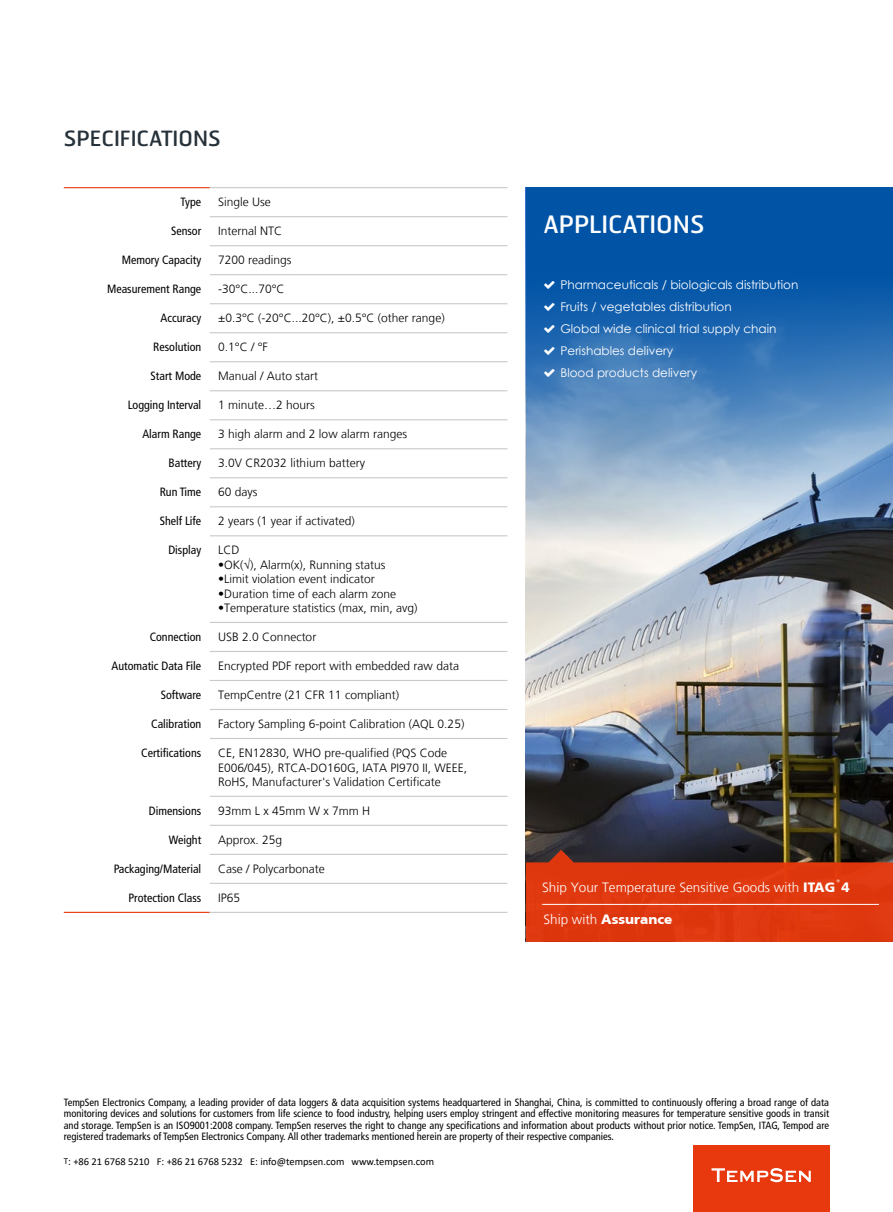
<style>
.page{position:relative;width:893px;height:1212px;background:#fff}
.page>*{position:absolute;margin:0;border:0;box-sizing:border-box;transform-origin:0 0}
.t1{font:24px "Hermes";color:#fff}
.t2{font:21px "Hermes";color:#263139}
.t3{font:300 13.5px "Frutiger LT";color:#fff}
.t4{font:900 13.5px "Frutiger CE";color:#fff}
.t5{font:300 12px/14.4px "Frutiger LT";color:#000}
.t6{font:condensed 12px "Frutiger LT";color:#000}
.t7{font:12px/22px "Century Gothic";color:#fff}
.t8{font:condensed 10.5px/11.2px "Frutiger LT";color:#000;text-align:justify}
.t9{font:10.5px "Calibri";color:#000}
.t10{font:7.8px "Frutiger CE";color:#fff}
.s1{font-family:"Frutiger CE";font-weight:900}
.s2{font-family:"Frutiger LT";font-weight:300}
.s3{font-size:9px}
</style>
<div class="page">
<div style="left:693px;top:1145px;width:136px;height:67px;background:#e8380d"></div>
<hr style="left:64px;top:912px;width:146px;height:1px;background:#e8380d">
<hr style="left:210px;top:216px;width:297px;height:1px;background:#c9caca">
<hr style="left:210px;top:245px;width:297px;height:1px;background:#c9caca">
<hr style="left:210px;top:274px;width:297px;height:1px;background:#c9caca">
<hr style="left:210px;top:303px;width:297px;height:1px;background:#c9caca">
<hr style="left:210px;top:332px;width:297px;height:1px;background:#c9caca">
<hr style="left:210px;top:361px;width:297px;height:1px;background:#c9caca">
<hr style="left:210px;top:506px;width:297px;height:1px;background:#c9caca">
<hr style="left:210px;top:622px;width:297px;height:1px;background:#c9caca">
<hr style="left:210px;top:651px;width:297px;height:1px;background:#c9caca">
<hr style="left:210px;top:680px;width:297px;height:1px;background:#c9caca">
<hr style="left:210px;top:709px;width:297px;height:1px;background:#c9caca">
<hr style="left:210px;top:738px;width:297px;height:1px;background:#c9caca">
<hr style="left:210px;top:796px;width:297px;height:1px;background:#c9caca">
<hr style="left:210px;top:825px;width:297px;height:1px;background:#c9caca">
<hr style="left:210px;top:854px;width:297px;height:1px;background:#c9caca">
<hr style="left:210px;top:883px;width:297px;height:1px;background:#c9caca">
<hr style="left:210px;top:477px;width:297px;height:1px;background:#c9caca">
<hr style="left:210px;top:448px;width:297px;height:1px;background:#c9caca">
<hr style="left:210px;top:535px;width:297px;height:1px;background:#c9caca">
<hr style="left:210px;top:187px;width:297px;height:1px;background:#c9caca">
<hr style="left:210px;top:912px;width:297px;height:1px;background:#c9caca">
<hr style="left:64px;top:187px;width:146px;height:1px;background:#e8380d">
<hr style="left:210px;top:390px;width:297px;height:1px;background:#c9caca">
<hr style="left:210px;top:419px;width:297px;height:1px;background:#c9caca">
<svg style="left:711px;top:1168px;width:100px;height:14px"></svg>
<img style="left:526px;top:685px;width:367px;height:165px">
<svg style="left:526px;top:187px;width:367px;height:498px;background:#638cb5"></svg>
<svg style="left:526px;top:850px;width:367px;height:92px;background:#c63512"></svg>
<hr style="left:542px;top:904px;width:337px;height:1px;background:#fff">
<svg style="left:544px;top:281px;width:11px;height:8px"></svg>
<svg style="left:544px;top:303px;width:11px;height:8px"></svg>
<svg style="left:544px;top:325px;width:11px;height:8px"></svg>
<svg style="left:544px;top:347px;width:11px;height:8px"></svg>
<svg style="left:544px;top:369px;width:11px;height:8px"></svg>
<h2 class="t2" style="left:64px;top:125px;width:159px">SPECIFICATIONS</h2>
<p class="t6" style="left:180px;top:195px;width:22px">Type</p>
<p class="t5" style="left:218px;top:195px;width:54px">Single Use</p>
<p class="t6" style="left:171px;top:224px;width:32px">Sensor</p>
<p class="t5" style="left:218px;top:224px;width:66px">Internal NTC</p>
<p class="t6" style="left:122px;top:253px;width:81px">Memory Capacity</p>
<p class="t5" style="left:218px;top:253px;width:75px">7200 readings</p>
<p class="t6" style="left:107px;top:282px;width:96px">Measurement Range</p>
<p class="t5" style="left:218px;top:282px;width:68px">-30°C...70°C</p>
<p class="t6" style="left:161px;top:311px;width:42px">Accuracy</p>
<p class="t5" style="left:218px;top:311px;width:228px">±0.3°C (-20°C...20°C), ±0.5°C (other range)</p>
<p class="t6" style="left:153px;top:340px;width:50px">Resolution</p>
<p class="t5" style="left:218px;top:340px;width:51px">0.1°C / °F</p>
<p class="t6" style="left:151px;top:369px;width:52px">Start Mode</p>
<p class="t5" style="left:218px;top:369px;width:102px">Manual / Auto start</p>
<p class="t6" style="left:128px;top:398px;width:75px">Logging Interval</p>
<p class="t5" style="left:218px;top:398px;width:98px">1 minute…2 hours</p>
<p class="t6" style="left:142px;top:427px;width:60px">Alarm Range</p>
<p class="t5" style="left:218px;top:427px;width:190px">3 high alarm and 2 low alarm ranges</p>
<p class="t6" style="left:169px;top:456px;width:34px">Battery</p>
<p class="t5" style="left:218px;top:456px;width:148px">3.0V CR2032 lithium battery</p>
<p class="t6" style="left:160px;top:485px;width:43px">Run Time</p>
<p class="t5" style="left:218px;top:485px;width:41px">60 days</p>
<p class="t6" style="left:160px;top:514px;width:43px">Shelf Life</p>
<p class="t5" style="left:218px;top:514px;width:138px">2 years (1 year if activated)</p>
<p class="t6" style="left:168px;top:543px;width:34px">Display</p>
<p class="t5" style="left:218px;top:543px;width:23px">LCD</p>
<p class="t5" style="left:218px;top:558px;width:169px">•OK(√), Alarm(x), Running status</p>
<p class="t5" style="left:218px;top:572px;width:158px">•Limit violation event indicator</p>
<p class="t5" style="left:218px;top:586px;width:180px">•Duration time of each alarm zone</p>
<p class="t5" style="left:218px;top:601px;width:201px">•Temperature statistics (max, min, avg)</p>
<p class="t6" style="left:150px;top:630px;width:53px">Connection</p>
<p class="t5" style="left:218px;top:630px;width:100px">USB 2.0 Connector</p>
<p class="t6" style="left:112px;top:659px;width:91px">Automatic Data File</p>
<p class="t5" style="left:218px;top:659px;width:242px">Encrypted PDF report with embedded raw data</p>
<p class="t6" style="left:161px;top:688px;width:42px">Software</p>
<p class="t5" style="left:218px;top:688px;width:182px">TempCentre (21 CFR 11 compliant)</p>
<p class="t6" style="left:151px;top:717px;width:51px">Calibration</p>
<p class="t5" style="left:218px;top:717px;width:248px">Factory Sampling 6-point Calibration (AQL 0.25)</p>
<p class="t6" style="left:141px;top:746px;width:61px">Certifications</p>
<p class="t5" style="left:218px;top:746px;width:250px">CE, EN12830, WHO pre-qualified (PQS Code<br>E006/045), RTCA-DO160G, IATA PI970 II, WEEE,<br>RoHS, Manufacturer's Validation Certificate</p>
<p class="t6" style="left:149px;top:804px;width:54px">Dimensions</p>
<p class="t5" style="left:218px;top:804px;width:154px">93mm L x 45mm W x 7mm H</p>
<p class="t6" style="left:169px;top:833px;width:34px">Weight</p>
<p class="t5" style="left:218px;top:833px;width:66px">Approx. 25g</p>
<p class="t6" style="left:114px;top:862px;width:89px">Packaging/Material</p>
<p class="t5" style="left:218px;top:862px;width:108px">Case / Polycarbonate</p>
<p class="t6" style="left:128px;top:891px;width:74px">Protection Class</p>
<p class="t5" style="left:218px;top:891px;width:24px">IP65</p>
<h1 class="t1" style="left:543px;top:209px;width:163px">APPLICATIONS</h1>
<p class="t7" style="left:560px;top:273px;width:239px">Pharmaceuticals / biologicals distribution Fruits / vegetables distribution<br>Global wide clinical trial supply chain Perishables delivery<br>Blood products delivery</p>
<p class="t10" style="left:835px;top:878px;width:8px">®</p>
<p class="t3" style="left:542px;top:879px;width:295px">Ship Your Temperature Sensitive Goods with <span class="s1">ITAG</span></p>
<p class="t4" style="left:841px;top:879px;width:10px">4</p>
<p class="t4" style="left:543px;top:911px;width:131px"><span class="s2">Ship with</span> Assurance</p>
<p class="t8" style="left:64px;top:1097px;width:767px">TempSen Electronics Company, a leading provider of data loggers &amp; data acquisition systems headquartered in Shanghai, China, is committed to continuously offering a broad range of data monitoring devices and solutions for customers from life science to food industry, helping users employ stringent and effective monitoring measures for temperature sensitive goods in transit and storage. TempSen is an ISO9001:2008 company. TempSen reserves the right to change any specifications and information about products without prior notice. TempSen, ITAG, Tempod are registered trademarks of TempSen Electronics Company. All other trademarks mentioned herein are property of their respective companies.</p>
<p class="t9" style="left:64px;top:1154px;width:372px"><span class="s3">T</span>: +86 21 6768 5210 F: +86 21 6768 5232 E: info@tempsen.com www.tempsen.com</p>
</div>
